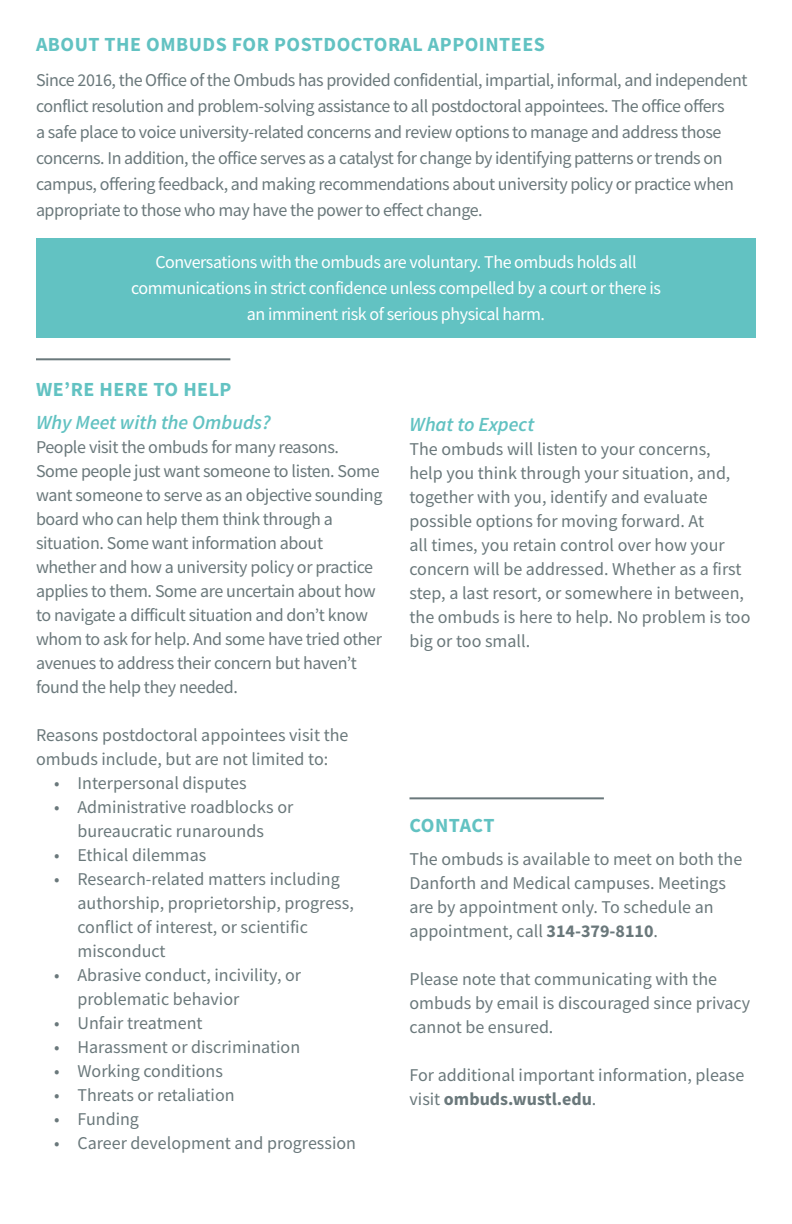
<style>
.page{position:relative;width:792px;height:1224px;background:#fff}
.page>*{position:absolute;margin:0;border:0;box-sizing:border-box;transform-origin:0 0}
.t1{font:700 20px "Source Sans Pro";letter-spacing:.025em;color:#62c2c2}
.t2{font:italic 600 20px "Source Sans Pro";color:#62c2c2}
.t3{font:18px/24px "Source Sans Pro";letter-spacing:-.015em;color:#6a787b}
.t4{font:18px/26px "Source Sans Pro";letter-spacing:-.025em;color:#fff;text-align:center}
.s1{font-weight:700}
</style>
<div class="page">
<div style="left:36px;top:238px;width:720px;height:100px;background:#62c2c2"></div>
<hr style="left:36px;top:358px;width:194px;height:2px;background:#6a787b">
<hr style="left:410px;top:797px;width:194px;height:2px;background:#6a787b">
<p class="t1" style="left:36px;top:31px;width:510px">ABOUT THE OMBUDS FOR POSTDOCTORAL APPOINTEES</p>
<p class="t3" style="left:36px;top:67px;width:713px;line-height:26px">Since 2016, the Office of the Ombuds has provided confidential, impartial, informal, and independent conflict resolution and problem-solving assistance to all postdoctoral appointees. The office offers<br>a safe place to voice university-related concerns and review options to manage and address those concerns. In addition, the office serves as a catalyst for change by identifying patterns or trends on campus, offering feedback, and making recommendations about university policy or practice when appropriate to those who may have the power to effect change.</p>
<p class="t4" style="left:131px;top:249px;width:531px">Conversations with the ombuds are voluntary. The ombuds holds all communications in strict confidence unless compelled by a court or there is an imminent risk of serious physical harm.</p>
<p class="t1" style="left:36px;top:376px;width:197px">WE’RE HERE TO HELP</p>
<p class="t2" style="left:36px;top:410px;width:236px">Why Meet with the Ombuds?</p>
<p class="t3" style="left:36px;top:435px;width:348px">People visit the ombuds for many reasons.<br>Some people just want someone to listen. Some want someone to serve as an objective sounding board who can help them think through a situation. Some want information about whether and how a university policy or practice applies to them. Some are uncertain about how to navigate a difficult situation and don’t know whom to ask for help. And some have tried other avenues to address their concern but haven’t found the help they needed.</p>
<p class="t3" style="left:36px;top:723px;width:314px">Reasons postdoctoral appointees visit the ombuds include, but are not limited to:</p>
<p class="t3" style="left:54px;top:771px;width:194px">• Interpersonal disputes</p>
<p class="t3" style="left:54px;top:795px;width:241px;text-align:center">• Administrative roadblocks or bureaucratic runarounds</p>
<p class="t3" style="left:54px;top:843px;width:154px">• Ethical dilemmas</p>
<p class="t3" style="left:77px;top:867px;width:278px;text-indent:-23px">• Research-related matters including authorship, proprietorship, progress, conflict of interest, or scientific misconduct</p>
<p class="t3" style="left:77px;top:963px;width:225px;text-indent:-23px">• Abrasive conduct, incivility, or problematic behavior</p>
<p class="t3" style="left:54px;top:1011px;width:150px">• Unfair treatment</p>
<p class="t3" style="left:54px;top:1035px;width:248px">• Harassment or discrimination</p>
<p class="t3" style="left:54px;top:1059px;width:170px">• Working conditions</p>
<p class="t3" style="left:54px;top:1083px;width:182px">• Threats or retaliation</p>
<p class="t3" style="left:54px;top:1107px;width:87px">• Funding</p>
<p class="t3" style="left:54px;top:1131px;width:304px">• Career development and progression</p>
<p class="t2" style="left:410px;top:411px;width:126px">What to Expect</p>
<p class="t3" style="left:410px;top:437px;width:342px">The ombuds will listen to your concerns,<br>help you think through your situation, and, together with you, identify and evaluate possible options for moving forward. At<br>all times, you retain control over how your concern will be addressed. Whether as a first step, a last resort, or somewhere in between, the ombuds is here to help. No problem is too big or too small.</p>
<p class="t1" style="left:410px;top:812px;width:86px">CONTACT</p>
<p class="t3" style="left:410px;top:847px;width:334px">The ombuds is available to meet on both the Danforth and Medical campuses. Meetings are by appointment only. To schedule an appointment, call <span class="s1">314-379-8110</span>.</p>
<p class="t3" style="left:410px;top:967px;width:342px">Please note that communicating with the ombuds by email is discouraged since privacy cannot be ensured.</p>
<p class="t3" style="left:410px;top:1063px;width:336px">For additional important information, please visit <span class="s1">ombuds.wustl.edu</span>.</p>
</div>
